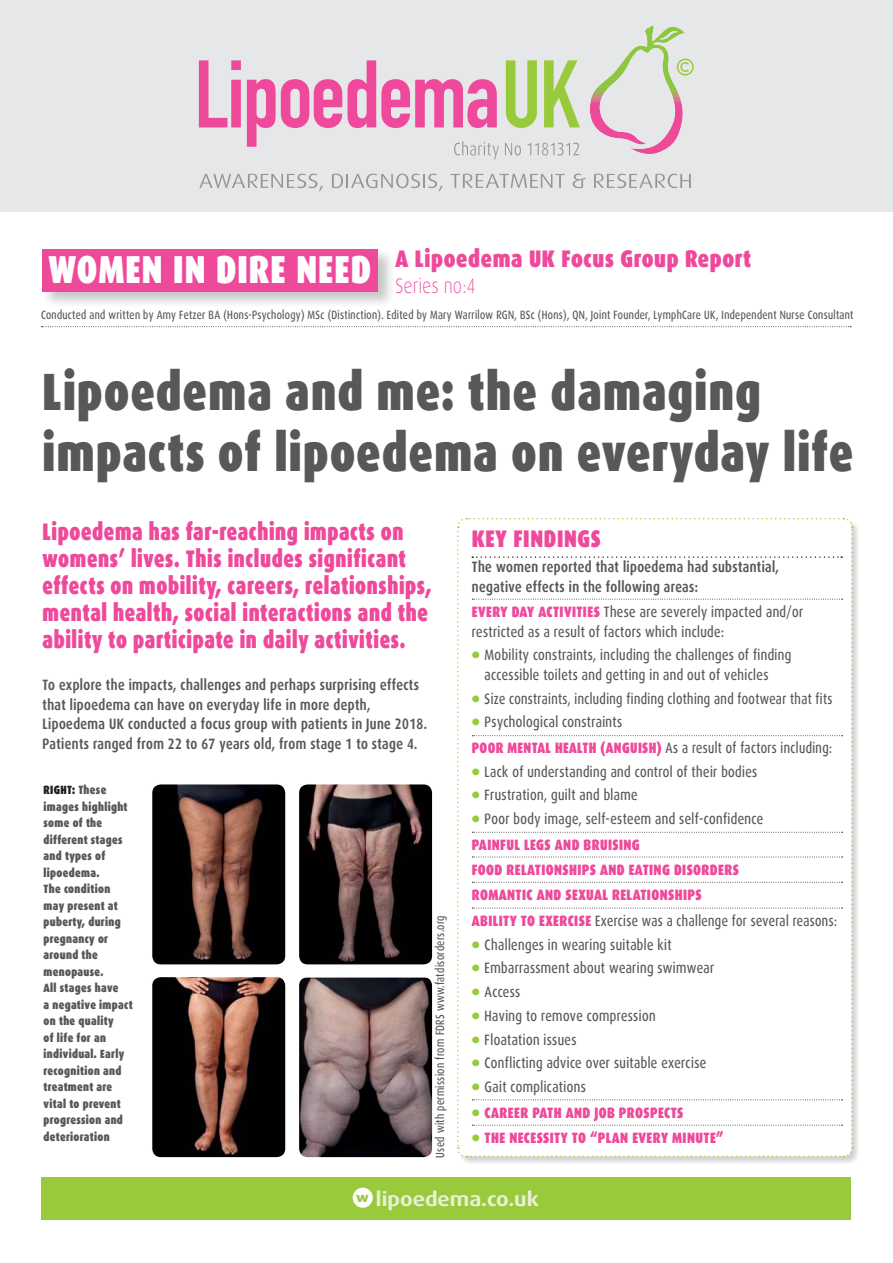
<style>
.page{position:relative;width:893px;height:1263px;background:#fff}
.page>*{position:absolute;margin:0;border:0;box-sizing:border-box;transform-origin:0 0}
.t1{font:900 52.5px/61.5px "Dax Wide";letter-spacing:.04em;color:#57585a;scale:.68 1}
.t2{font:900 39px "Dax Wide";letter-spacing:.04em;color:#fff;scale:.7 1}
.t3{font:900 24px/27px "Dax Wide";letter-spacing:.04em;color:#ee499a;scale:.65 1}
.t4{font:900 24px "Dax Wide";letter-spacing:.04em;color:#ee499a;scale:.7 1}
.t5{font:300 21px "Dax Wide";letter-spacing:.04em;color:#ee499a;scale:.7 1}
.t6{font:700 19.8px "Dax Wide";color:#e7f1d4}
.t7{font:500 15px/19.5px "Dax Wide";letter-spacing:.04em;color:#57585a;scale:.7 1}
.t8{font:700 15px/19.5px "Dax Wide";letter-spacing:.04em;color:#57585a;scale:.7 1}
.t9{font:900 15px/25.5px "Dax Wide";letter-spacing:.04em;color:#ee499a;scale:.7 1}
.t10{font:500 15px "Dax Wide";letter-spacing:.04em;color:#57585a;scale:.68 1}
.t11{font:900 12px/16.5px "Dax Wide";letter-spacing:.04em;color:#57585a;scale:.7 1}
.t12{font:500 12px "Dax Wide";letter-spacing:.04em;color:#57585a;scale:.69 1}
.t13{font:500 12px "Dax Wide";letter-spacing:.04em;color:#57585a;scale:.7 1}
.s1{font-weight:900;color:#ee499a}
.s2{font-weight:900;color:#99ca3b}
.s3{color:#99ca3b}
.s4{font-weight:500;color:#57585a}
.s5{color:#221f1f}
</style>
<div class="page">
<div style="left:0;top:0;width:893px;height:212px;background:#e6e7e8"></div>
<svg style="left:685px;top:59px;width:9px;height:17px"></svg>
<svg style="left:506px;top:60px;width:31px;height:68px"></svg>
<svg style="left:544px;top:60px;width:36px;height:67px"></svg>
<svg style="left:199px;top:60px;width:42px;height:67px"></svg>
<img style="left:590px;top:25px;width:95px;height:129px">
<svg style="left:247px;top:60px;width:252px;height:99px"></svg>
<svg style="left:505px;top:143px;width:16px;height:13px"></svg>
<svg style="left:527px;top:143px;width:52px;height:13px"></svg>
<svg style="left:199px;top:174px;width:124px;height:17px"></svg>
<svg style="left:332px;top:174px;width:110px;height:17px"></svg>
<svg style="left:451px;top:174px;width:114px;height:14px"></svg>
<svg style="left:573px;top:174px;width:13px;height:14px"></svg>
<svg style="left:594px;top:174px;width:97px;height:14px"></svg>
<div style="left:41px;top:1177px;width:809px;height:43px;background:#99ca3b"></div>
<div style="left:353px;top:1188px;width:20px;height:20px;background:#fff;border-radius:50%"></div>
<svg style="left:41px;top:326px;width:810px;height:1px"></svg>
<div style="left:457px;top:518px;width:404px;height:647px;background:#221f1f;opacity:.2"></div>
<svg style="left:457px;top:518px;width:396px;height:640px"></svg>
<div style="left:41px;top:248px;width:355px;height:61px;background:#221f1f;opacity:.25"></div>
<div style="left:42px;top:249px;width:336px;height:42px;background:#ee499a"></div>
<img style="left:154px;top:786px;width:130px;height:177px">
<div style="left:151px;top:783px;width:136px;height:183px;border:2px solid #fff;border-radius:9px"></div>
<img style="left:300px;top:786px;width:131px;height:177px">
<div style="left:297px;top:783px;width:137px;height:183px;border:2px solid #fff;border-radius:9px"></div>
<img style="left:154px;top:978px;width:130px;height:178px">
<div style="left:151px;top:975px;width:136px;height:184px;border:2px solid #fff;border-radius:9px"></div>
<img style="left:300px;top:978px;width:131px;height:178px">
<div style="left:297px;top:975px;width:137px;height:184px;border:2px solid #fff;border-radius:9px"></div>
<h2 class="t2" style="left:48px;top:251px;width:462px">WOMEN IN DIRE NEED</h2>
<h3 class="t4" style="left:395px;top:248px;width:510px">A Lipoedema UK Focus Group Report</h3>
<h3 class="t5" style="left:395px;top:276px;width:116px">Series no:4</h3>
<p class="t12" style="left:41px;top:309px;width:1179px">Conducted and written by Amy Fetzer BA (Hons-Psychology) MSc (Distinction). Edited by Mary Warrilow RGN, BSc (Hons), QN, Joint Founder, LymphCare UK, Independent Nurse Consultant</p>
<h1 class="t1" style="left:43px;top:364px;width:1194px">Lipoedema and me: the damaging impacts of lipoedema on everyday life</h1>
<h3 class="t3" style="left:43px;top:519px;width:600px">Lipoedema has far-reaching impacts on womens’ lives. This includes significant effects on mobility, careers, relationships, mental health, social interactions and the ability to participate in daily activities.</h3>
<p class="t8" style="left:43px;top:676px;width:550px">To explore the impacts, challenges and perhaps surprising effects that lipoedema can have on everyday life in more depth, Lipoedema UK conducted a focus group with patients in June 2018.<br>Patients ranged from 22 to 67 years old, from stage 1 to stage 4.</p>
<h3 class="t4" style="left:472px;top:527px;width:186px">KEY FINDINGS</h3>
<p class="t8" style="left:472px;top:558px;width:440px">The women reported that lipoedema had substantial, negative effects in the following areas:</p>
<p class="t7" style="left:472px;top:603px;width:475px"><span class="s1">EVERY DAY ACTIVITIES</span> These are severely impacted and/or restricted as a result of factors which include:</p>
<p class="t7" style="left:485px;top:646px;width:440px;text-indent:-13px"><span class="s2">•</span> Mobility constraints, including the challenges of finding accessible toilets and getting in and out of vehicles</p>
<p class="t10" style="left:472px;top:692px;width:532px"><span class="s2">•</span> Size constraints, including finding clothing and footwear that fits</p>
<p class="t7" style="left:472px;top:710px;width:516px;line-height:25.5px"><span class="s2">•</span> Psychological constraints<br><span class="s1">POOR MENTAL HEALTH (ANGUISH)</span> As a result of factors including:</p>
<p class="t7" style="left:472px;top:762px;width:409px"><span class="s2">•</span> Lack of understanding and control of their bodies</p>
<p class="t7" style="left:472px;top:786px;width:238px"><span class="s2">•</span> Frustration, guilt and blame</p>
<p class="t9" style="left:472px;top:807px;width:523px"><span class="s3">•</span> <span class="s4">Poor body image, self-esteem and self-confidence<br></span>PAINFUL LEGS AND BRUISING<br>FOOD RELATIONSHIPS AND EATING DISORDERS<br>ROMANTIC AND SEXUAL RELATIONSHIPS<br>ABILITY TO EXERCISE <span class="s4">Exercise was a challenge for several reasons:</span></p>
<p class="t7" style="left:472px;top:936px;width:287px"><span class="s2">•</span> Challenges in wearing suitable kit</p>
<p class="t7" style="left:472px;top:959px;width:348px"><span class="s2">•</span> Embarrassment about wearing swimwear</p>
<p class="t7" style="left:472px;top:983px;width:71px"><span class="s2">•</span> Access</p>
<p class="t7" style="left:472px;top:1007px;width:264px"><span class="s2">•</span> Having to remove compression</p>
<p class="t7" style="left:472px;top:1031px;width:151px"><span class="s2">•</span> Floatation issues</p>
<p class="t7" style="left:472px;top:1054px;width:336px"><span class="s2">•</span> Conflicting advice over suitable exercise</p>
<p class="t7" style="left:472px;top:1078px;width:164px"><span class="s2">•</span> Gait complications</p>
<p class="t9" style="left:472px;top:1101px;width:304px"><span class="s3">•</span> CAREER PATH AND JOB PROSPECTS</p>
<p class="t9" style="left:472px;top:1126px;width:361px"><span class="s3">•</span> THE NECESSITY TO “PLAN EVERY MINUTE”</p>
<p class="t11" style="left:44px;top:782px;width:129px"><span class="s5">RIGHT:</span> These images highlight some of the different stages and types of lipoedema.<br>The condition may present at puberty, during pregnancy or around the menopause.<br>All stages have<br>a negative impact on the quality<br>of life for an individual. Early recognition and treatment are vital to prevent progression and deterioration</p>
<p class="t13" style="left:434px;top:1158px;width:348px;rotate:-90deg">Used with permission from FDRS www.fatdisorders.org</p>
<h3 class="t6" style="left:356px;top:1190px;width:184px"><sup>w</sup> lipoedema.co.uk</h3>
</div>
